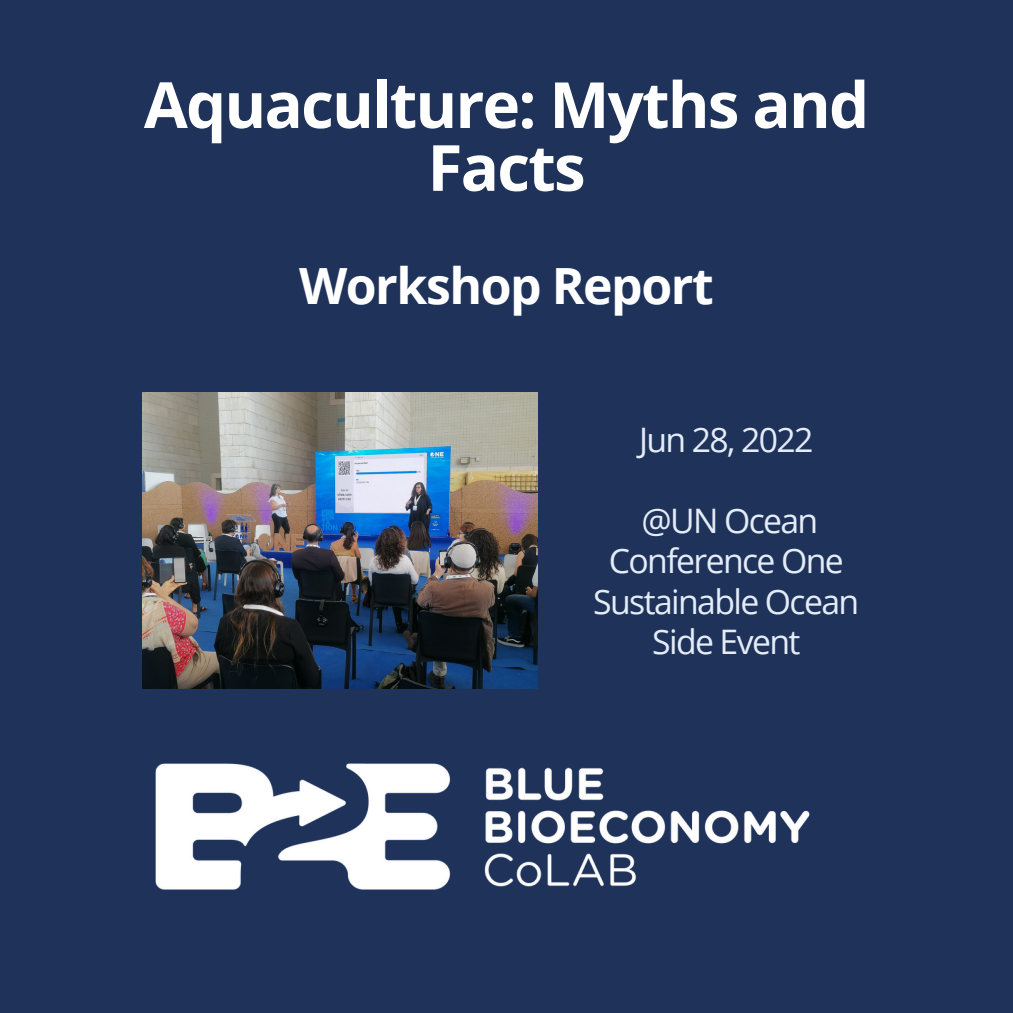
<style>
.page{position:relative;width:1013px;height:1013px;background:#fff}
.page>*{position:absolute;margin:0;border:0;box-sizing:border-box;transform-origin:0 0}
.t1{font:700 63.62px/62.8px "Open Sans";letter-spacing:-.03em;color:#fff;text-align:center}
.t2{font:700 49.88px "Open Sans";letter-spacing:-.03em;color:#fff}
.t3{font:33.75px/40.2px "Open Sans";letter-spacing:-.045em;color:#e4edf7;text-align:center}
</style>
<div class="page">
<div style="left:0;top:0;width:1012px;height:1012px;background:#1f325a"></div>
<img style="left:155px;top:763px;width:655px;height:127px">
<img style="left:142px;top:392px;width:395px;height:296px">
<h1 class="t1" style="left:144px;top:72px;width:727px">Aquaculture: Myths and<br>Facts</h1>
<h2 class="t2" style="left:299px;top:251px;width:416px">Workshop Report</h2>
<p class="t3" style="left:639px;top:419px;width:176px">Jun 28, 2022</p>
<p class="t3" style="left:593px;top:500px;width:267px">@UN Ocean<br>Conference One<br>Sustainable Ocean<br>Side Event</p>
</div>
